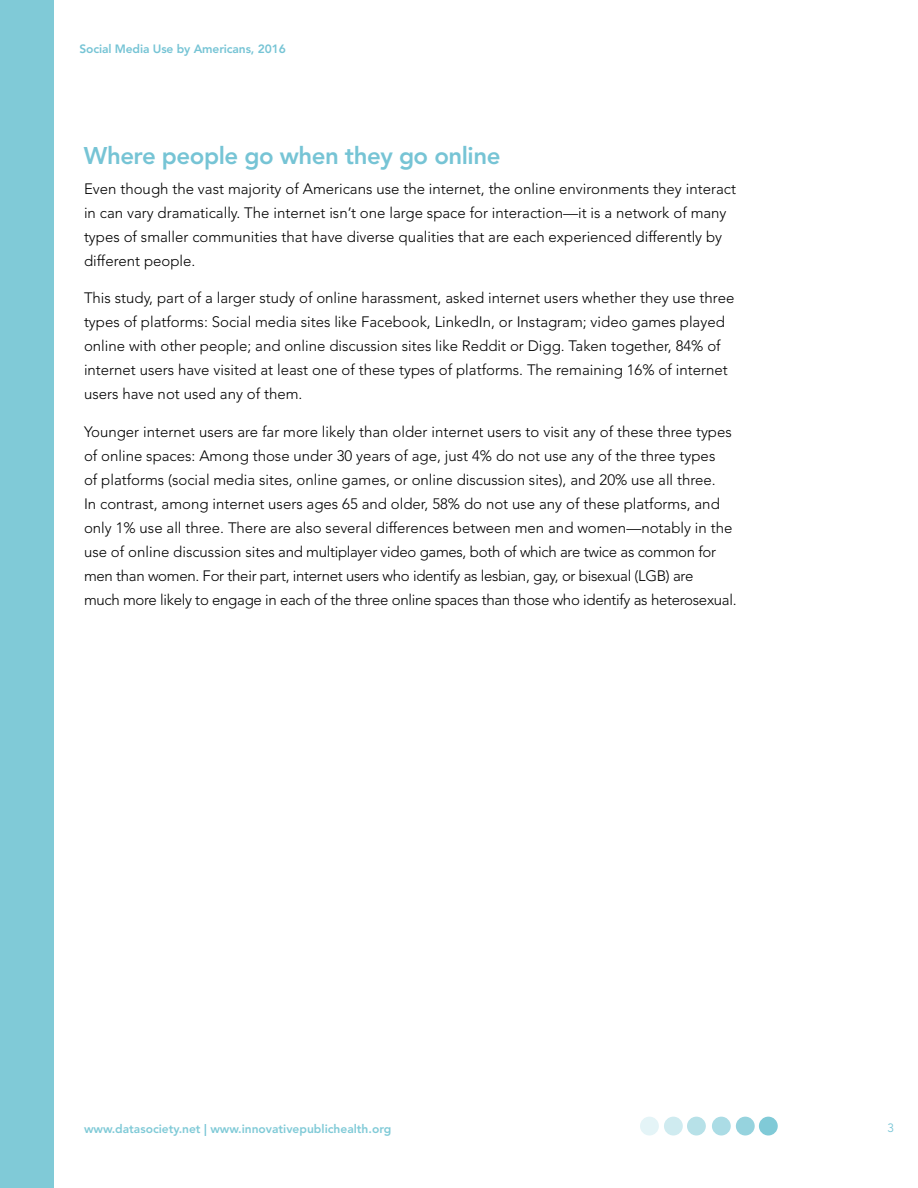
<style>
.page{position:relative;width:918px;height:1188px;background:#fff}
.page>*{position:absolute;margin:0;border:0;box-sizing:border-box;transform-origin:0 0}
.t1{font:800 24px "Avenir";letter-spacing:-.02em;color:#76c4d5}
.t2{font:300 15px/24px "Avenir";color:#000}
.t3{font:800 12px "Avenir";color:#80cad7}
.t4{font:800 12px "Avenir";letter-spacing:-.01em;color:#76c4d5}
.t5{font:12px "Avenir";color:#76c4d5}
.s1{color:#76c4d5}
</style>
<div class="page">
<div style="left:712px;top:1117px;width:19px;height:19px;background:#abdce5;border-radius:50%"></div>
<div style="left:640px;top:1117px;width:19px;height:19px;background:#e4f4f7;border-radius:50%"></div>
<div style="left:736px;top:1117px;width:19px;height:19px;background:#96d3de;border-radius:50%"></div>
<div style="left:664px;top:1117px;width:19px;height:19px;background:#cfebf0;border-radius:50%"></div>
<div style="left:759px;top:1117px;width:19px;height:19px;background:#80cad7;border-radius:50%"></div>
<div style="left:687px;top:1117px;width:19px;height:19px;background:#b7e1e8;border-radius:50%"></div>
<div style="left:0;top:0;width:54px;height:1188px;background:#80cad7"></div>
<p class="t4" style="left:80px;top:42px;width:208px">Social Media Use by Americans, 2016</p>
<h1 class="t1" style="left:84px;top:142px;width:418px">Where people go when they go online</h1>
<p class="t2" style="left:84px;top:177px;width:654px">Even though the vast majority of Americans use the internet, the online environments they interact in can vary dramatically. The internet isn’t one large space for interaction—it is a network of many types of smaller communities that have diverse qualities that are each experienced differently by different people.</p>
<p class="t2" style="left:84px;top:286px;width:652px">This study, part of a larger study of online harassment, asked internet users whether they use three types of platforms: Social media sites like Facebook, LinkedIn, or Instagram; video games played online with other people; and online discussion sites like Reddit or Digg. Taken together, 84% of internet users have visited at least one of these types of platforms. The remaining 16% of internet users have not used any of them.</p>
<p class="t2" style="left:84px;top:420px;width:654px">Younger internet users are far more likely than older internet users to visit any of these three types of online spaces: Among those under 30 years of age, just 4% do not use any of the three types<br>of platforms (social media sites, online games, or online discussion sites), and 20% use all three.<br>In contrast, among internet users ages 65 and older, 58% do not use any of these platforms, and only 1% use all three. There are also several differences between men and women—notably in the use of online discussion sites and multiplayer video games, both of which are twice as common for men than women. For their part, internet users who identify as lesbian, gay, or bisexual (LGB) are<br>much more likely to engage in each of the three online spaces than those who identify as heterosexual.</p>
<p class="t3" style="left:84px;top:1121px;width:309px">www.datasociety.net <span class="s1">|</span> www.innovativepublichealth.org</p>
<p class="t5" style="left:888px;top:1121px;width:8px">3</p>
</div>
